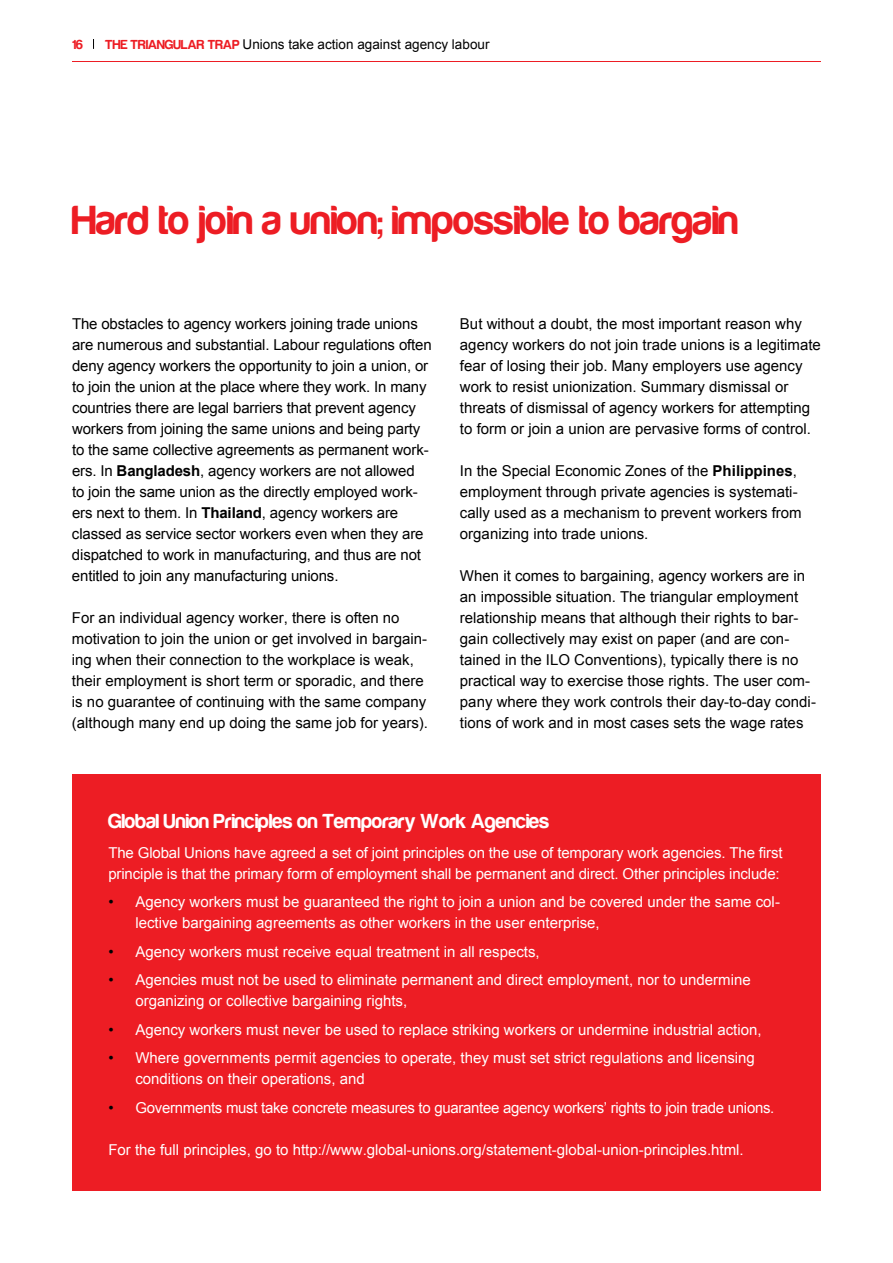
<style>
.page{position:relative;width:893px;height:1263px;background:#fff}
.page>*{position:absolute;margin:0;border:0;box-sizing:border-box;transform-origin:0 0}
.t1{font:42px "Harabara";color:#ed1d24}
.t2{font:21px "Harabara";color:#fff}
.t3{font:15px/21px "Arial";color:#000}
.t4{font:15px/21px "Arial";color:#fff}
.t5{font:15px "Arial";letter-spacing:-.02em;color:#fff}
.t6{font:13.5px "Arial";color:#000}
.t7{font:13.5px "Harabara";color:#ed1d24}
.s1{font-family:"Harabara";color:#ed1d24}
.s2{font-weight:700}
.s3{color:#000}
</style>
<div class="page">
<hr style="left:72px;top:61px;width:749px;height:1px;background:#ed1d24">
<div style="left:72px;top:774px;width:749px;height:417px;background:#ed1d24"></div>
<p class="t7" style="left:72px;top:37px;width:12px">16</p>
<p class="t7" style="left:105px;top:37px;width:69px">The triangula</p>
<p class="t6" style="left:197px;top:35px;width:294px"><span class="s1">r trap</span> Unions take action against agency labour</p>
<h1 class="t1" style="left:72px;top:198px;width:668px">Hard to join a union; impossible to bargain</h1>
<p class="t3" style="left:72px;top:313px;width:361px">The obstacles to agency workers joining trade unions are numerous and substantial. Labour regulations often deny agency workers the opportunity to join a union, or to join the union at the place where they work. In many countries there are legal barriers that prevent agency workers from joining the same unions and being party to the same collective agreements as permanent work&shy;ers. In <span class="s2">Bangladesh</span>, agency workers are not allowed<br>to join the same union as the directly employed work&shy;ers next to them. In <span class="s2">Thailand</span>, agency workers are classed as service sector workers even when they are dispatched to work in manufacturing, and thus are not entitled to join any manufacturing unions.</p>
<p class="t3" style="left:72px;top:607px;width:358px">For an individual agency worker, there is often no motivation to join the union or get involved in bargain&shy;ing when their connection to the workplace is weak, their employment is short term or sporadic, and there is no guarantee of continuing with the same company (although many end up doing the same job for years).</p>
<p class="t3" style="left:460px;top:313px;width:362px">But without a doubt, the most important reason why agency workers do not join trade unions is a legitimate fear of losing their job. Many employers use agency work to resist unionization. Summary dismissal or threats of dismissal of agency workers for attempting to form or join a union are pervasive forms of control.</p>
<p class="t3" style="left:460px;top:460px;width:343px">In the Special Economic Zones of the <span class="s2">Philippines</span>, employment through private agencies is systemati&shy;cally used as a mechanism to prevent workers from organizing into trade unions.</p>
<p class="t3" style="left:460px;top:565px;width:357px">When it comes to bargaining, agency workers are in an impossible situation. The triangular employment relationship means that although their rights to bar&shy;gain collectively may exist on paper (and are con&shy;tained in the ILO Conventions), typically there is no practical way to exercise those rights. The user com&shy;pany where they work controls their day-to-day condi&shy;tions of work and in most cases sets the wage rates</p>
<h2 class="t2" style="left:108px;top:810px;width:442px">Global Union Principles on Temporary Work Agencies</h2>
<p class="t4" style="left:108px;top:842px;width:676px">The Global Unions have agreed a set of joint principles on the use of temporary work agencies. The first principle is that the primary form of employment shall be permanent and direct. Other principles include:</p>
<p class="t4" style="left:135px;top:892px;width:646px;text-indent:-27px"><span class="s3">•</span> Agency workers must be guaranteed the right to join a union and be covered under the same col&shy;lective bargaining agreements as other workers in the user enterprise,</p>
<p class="t4" style="left:108px;top:941px;width:433px"><span class="s3">•</span> Agency workers must receive equal treatment in all respects,</p>
<p class="t4" style="left:135px;top:970px;width:617px;text-indent:-27px"><span class="s3">•</span> Agencies must not be used to eliminate permanent and direct employment, nor to undermine organizing or collective bargaining rights,</p>
<p class="t4" style="left:108px;top:1019px;width:655px"><span class="s3">•</span> Agency workers must never be used to replace striking workers or undermine industrial action,</p>
<p class="t4" style="left:135px;top:1048px;width:621px;text-indent:-27px"><span class="s3">•</span> Where governments permit agencies to operate, they must set strict regulations and licensing conditions on their operations, and</p>
<p class="t5" style="left:108px;top:1098px;width:667px"><span class="s3">•</span> Governments must take concrete measures to guarantee agency workers’ rights to join trade unions.</p>
<p class="t4" style="left:108px;top:1139px;width:637px">For the full principles, go to http://www.global-unions.org/statement-global-union-principles.html.</p>
</div>
